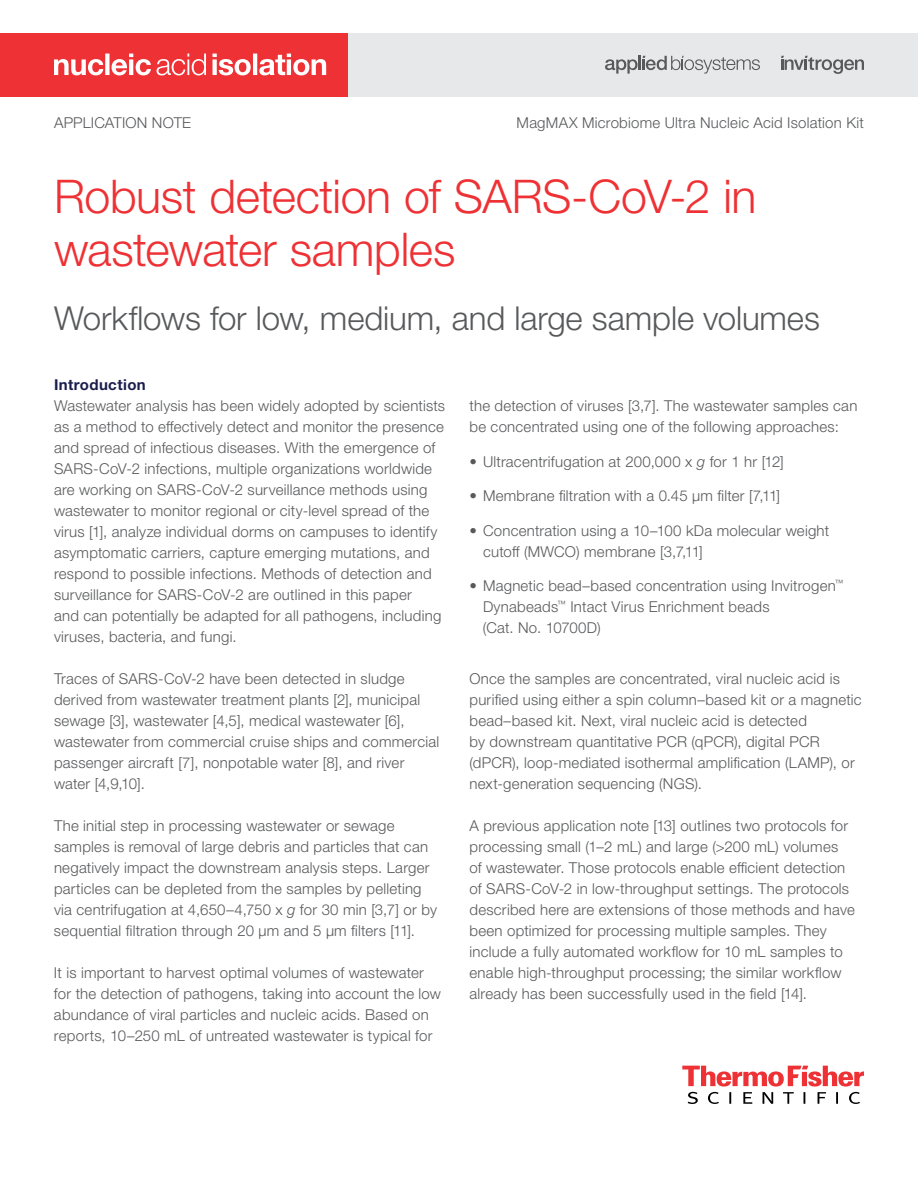
<style>
.page{position:relative;width:918px;height:1188px;background:#fff}
.page>*{position:absolute;margin:0;border:0;box-sizing:border-box;transform-origin:0 0}
.t1{font:300 46.5px/52.5px "Helvetica Neue LTW1 G";letter-spacing:-.01em;color:#ee3134}
.t2{font:300 33px "Helvetica Neue LTW1 G";letter-spacing:-.005em;color:#58595b}
.t3{font:300 15px/21px "Helvetica Neue LTW1 G";letter-spacing:.015em;color:#58595b}
.t4{font:700 15px "Helvetica Neue LTW1 G";letter-spacing:.025em;color:#1b1e4d}
.s1{font-style:italic}
</style>
<div class="page">
<svg style="left:682px;top:1066px;width:182px;height:38px"></svg>
<div style="left:0;top:33px;width:918px;height:63px;background:#e2e3e4"></div>
<div style="left:0;top:33px;width:347px;height:63px;background:#ee3134"></div>
<svg style="left:54px;top:54px;width:272px;height:21px"></svg>
<svg style="left:605px;top:56px;width:155px;height:18px"></svg>
<svg style="left:781px;top:56px;width:83px;height:18px"></svg>
<p class="t3" style="left:54px;top:112px;width:139px">APPLICATION NOTE</p>
<p class="t3" style="left:517px;top:112px;width:349px">MagMAX Microbiome Ultra Nucleic Acid Isolation Kit</p>
<h1 class="t1" style="left:54px;top:170px;width:704px">Robust detection of SARS-CoV-2 in wastewater samples</h1>
<h2 class="t2" style="left:54px;top:298px;width:768px">Workflows for low, medium, and large sample volumes</h2>
<p class="t4" style="left:54px;top:375px;width:93px">Introduction</p>
<p class="t3" style="left:54px;top:395px;width:393px">Wastewater analysis has been widely adopted by scientists as a method to effectively detect and monitor the presence and spread of infectious diseases. With the emergence of SARS-CoV-2 infections, multiple organizations worldwide are working on SARS-CoV-2 surveillance methods using wastewater to monitor regional or city-level spread of the virus [1], analyze individual dorms on campuses to identify asymptomatic carriers, capture emerging mutations, and respond to possible infections. Methods of detection and surveillance for SARS-CoV-2 are outlined in this paper<br>and can potentially be adapted for all pathogens, including viruses, bacteria, and fungi.</p>
<p class="t3" style="left:54px;top:668px;width:387px">Traces of SARS-CoV-2 have been detected in sludge derived from wastewater treatment plants [2], municipal sewage [3], wastewater [4,5], medical wastewater [6], wastewater from commercial cruise ships and commercial passenger aircraft [7], nonpotable water [8], and river water [4,9,10].</p>
<p class="t3" style="left:54px;top:815px;width:384px">The initial step in processing wastewater or sewage samples is removal of large debris and particles that can negatively impact the downstream analysis steps. Larger particles can be depleted from the samples by pelleting via centrifugation at 4,650–4,750 x <span class="s1">g</span> for 30 min [3,7] or by sequential filtration through 20 μm and 5 μm filters [11].</p>
<p class="t3" style="left:54px;top:962px;width:389px">It is important to harvest optimal volumes of wastewater for the detection of pathogens, taking into account the low abundance of viral particles and nucleic acids. Based on reports, 10–250 mL of untreated wastewater is typical for</p>
<p class="t3" style="left:470px;top:395px;width:389px">the detection of viruses [3,7]. The wastewater samples can be concentrated using one of the following approaches:</p>
<p class="t3" style="left:470px;top:451px;width:316px">• Ultracentrifugation at 200,000 x <span class="s1">g</span> for 1 hr [12]</p>
<p class="t3" style="left:470px;top:485px;width:312px">• Membrane filtration with a 0.45 μm filter [7,11]</p>
<p class="t3" style="left:483px;top:520px;width:348px;text-indent:-14px">• Concentration using a 10–100 kDa molecular weight cutoff (MWCO) membrane [3,7,11]</p>
<p class="t3" style="left:483px;top:575px;width:362px;text-indent:-13px">• Magnetic bead–based concentration using Invitrogen<sup>™<br></sup>Dynabeads<sup>™</sup> Intact Virus Enrichment beads<br>(Cat. No. 10700D)</p>
<p class="t3" style="left:469px;top:668px;width:394px">Once the samples are concentrated, viral nucleic acid is purified using either a spin column–based kit or a magnetic bead–based kit. Next, viral nucleic acid is detected<br>by downstream quantitative PCR (qPCR), digital PCR (dPCR), loop-mediated isothermal amplification (LAMP), or next-generation sequencing (NGS).</p>
<p class="t3" style="left:469px;top:815px;width:387px">A previous application note [13] outlines two protocols for processing small (1–2 mL) and large (&gt;200 mL) volumes<br>of wastewater. Those protocols enable efficient detection of SARS-CoV-2 in low-throughput settings. The protocols described here are extensions of those methods and have been optimized for processing multiple samples. They include a fully automated workflow for 10 mL samples to enable high-throughput processing; the similar workflow already has been successfully used in the field [14].</p>
</div>
